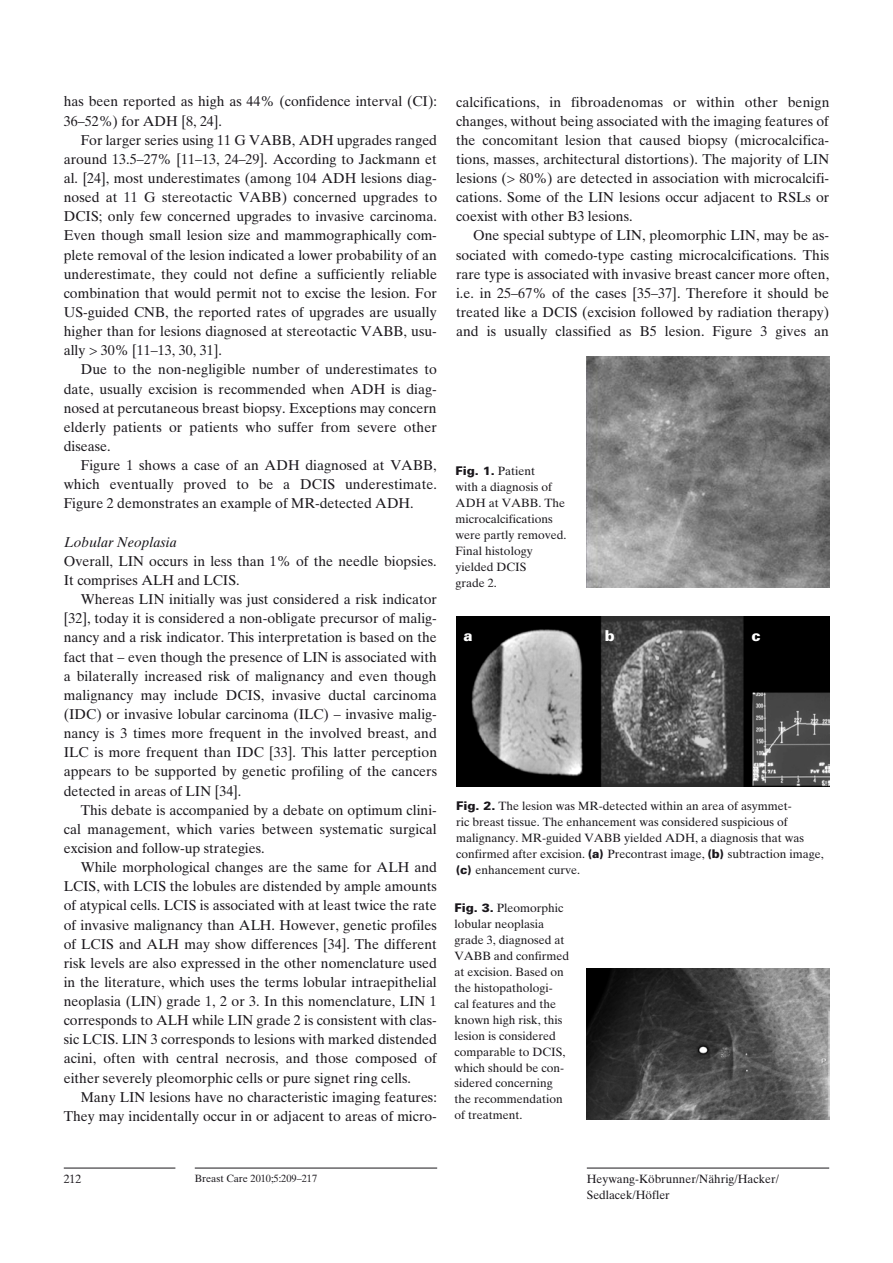
<style>
.page{position:relative;width:893px;height:1263px;background:#fff}
.page>*{position:absolute;margin:0;border:0;box-sizing:border-box;transform-origin:0 0}
.t1{font:900 15px "Univers";color:#fff}
.t2{font:14.25px/19.2px "Times Ten";color:#1a171c;text-align:justify}
.t3{font:italic 14.25px "Times Ten";color:#1a171c}
.t4{font:12px/15.9px "Times Ten";color:#1a171c}
.t5{font:10.5px "Times Ten";color:#1a171c}
.s1{font-family:"Univers";font-weight:900}
</style>
<div class="page">
<hr style="left:64px;top:1168px;width:111px;height:1px;background:#1a171c">
<hr style="left:195px;top:1168px;width:242px;height:1px;background:#1a171c">
<hr style="left:587px;top:1168px;width:242px;height:1px;background:#1a171c">
<img style="left:586px;top:357px;width:243px;height:230px">
<img style="left:587px;top:968px;width:242px;height:151px">
<img style="left:456px;top:617px;width:373px;height:170px">
<p class="t2" style="left:64px;top:92px;width:375px">has been reported as high as 44% (confidence interval (CI):<br>36–52%) for ADH [8, 24].</p>
<p class="t2" style="left:64px;top:130px;width:375px;text-indent:17px">For larger series using 11 G VABB, ADH upgrades ranged around 13.5–27% [11–13, 24–29]. According to Jackmann et al. [24], most underestimates (among 104 ADH lesions diag&shy;nosed at 11 G stereotactic VABB) concerned upgrades to DCIS; only few concerned upgrades to invasive carcinoma.<br>Even though small lesion size and mammographically com&shy;plete removal of the lesion indicated a lower probability of an underestimate, they could not define a sufficiently reliable combination that would permit not to excise the lesion. For US-guided CNB, the reported rates of upgrades are usually higher than for lesions diagnosed at stereotactic VABB, usu&shy;ally &gt; 30% [11–13, 30, 31].</p>
<p class="t2" style="left:64px;top:360px;width:375px;text-indent:17px">Due to the non-negligible number of underestimates to date, usually excision is recommended when ADH is diag&shy;nosed at percutaneous breast biopsy. Exceptions may concern elderly patients or patients who suffer from severe other disease.</p>
<p class="t2" style="left:64px;top:456px;width:375px;text-indent:17px">Figure 1 shows a case of an ADH diagnosed at VABB, which eventually proved to be a DCIS underestimate.<br>Figure 2 demonstrates an example of MR-detected ADH.</p>
<p class="t3" style="left:64px;top:533px;width:114px">Lobular Neoplasia</p>
<p class="t2" style="left:64px;top:551px;width:374px">Overall, LIN occurs in less than 1% of the needle biopsies.<br>It comprises ALH and LCIS.</p>
<p class="t2" style="left:64px;top:590px;width:375px;text-indent:17px">Whereas LIN initially was just considered a risk indicator [32], today it is considered a non-obligate precursor of malig&shy;nancy and a risk indicator. This interpretation is based on the fact that – even though the presence of LIN is associated with a bilaterally increased risk of malignancy and even though malignancy may include DCIS, invasive ductal carcinoma (IDC) or invasive lobular carcinoma (ILC) – invasive malig&shy;nancy is 3 times more frequent in the involved breast, and ILC is more frequent than IDC [33]. This latter perception appears to be supported by genetic profiling of the cancers detected in areas of LIN [34].</p>
<p class="t2" style="left:64px;top:800px;width:375px;text-indent:17px">This debate is accompanied by a debate on optimum clini&shy;cal management, which varies between systematic surgical excision and follow-up strategies.</p>
<p class="t2" style="left:64px;top:857px;width:375px;text-indent:17px">While morphological changes are the same for ALH and LCIS, with LCIS the lobules are distended by ample amounts of atypical cells. LCIS is associated with at least twice the rate of invasive malignancy than ALH. However, genetic profiles of LCIS and ALH may show differences [34]. The different risk levels are also expressed in the other nomenclature used in the literature, which uses the terms lobular intraepithelial neoplasia (LIN) grade 1, 2 or 3. In this nomenclature, LIN 1 corresponds to ALH while LIN grade 2 is consistent with clas&shy;sic LCIS. LIN 3 corresponds to lesions with marked distended acini, often with central necrosis, and those composed of either severely pleomorphic cells or pure signet ring cells.</p>
<p class="t2" style="left:64px;top:1087px;width:375px;text-align:right">Many LIN lesions have no characteristic imaging features:<br>They may incidentally occur in or adjacent to areas of micro-</p>
<p class="t2" style="left:456px;top:92px;width:375px">calcifications, in fibroadenomas or within other benign changes, without being associated with the imaging features of the concomitant lesion that caused biopsy (microcalcifica&shy;tions, masses, architectural distortions). The majority of LIN lesions (&gt; 80%) are detected in association with microcalcifi&shy;cations. Some of the LIN lesions occur adjacent to RSLs or coexist with other B3 lesions.</p>
<p class="t2" style="left:456px;top:226px;width:375px;text-indent:17px">One special subtype of LIN, pleomorphic LIN, may be as&shy;sociated with comedo-type casting microcalcifications. This rare type is associated with invasive breast cancer more often, i.e. in 25–67% of the cases [35–37]. Therefore it should be treated like a DCIS (excision followed by radiation therapy) and is usually classified as B5 lesion. Figure 3 gives an</p>
<p class="t4" style="left:456px;top:463px;width:113px"><span class="s1">Fig. 1.</span> Patient<br>with a diagnosis of<br>ADH at VABB. The microcalcifications were partly removed.<br>Final histology yielded DCIS<br>grade 2.</p>
<p class="t1" style="left:463px;top:626px;width:11px">a</p>
<p class="t1" style="left:605px;top:626px;width:12px">b</p>
<p class="t1" style="left:752px;top:626px;width:11px">c</p>
<p class="t4" style="left:456px;top:798px;width:369px"><span class="s1">Fig. 2.</span> The lesion was MR-detected within an area of asymmet-<br>ric breast tissue. The enhancement was considered suspicious of malignancy. MR-guided VABB yielded ADH, a diagnosis that was confirmed after excision. <span class="s1">(a)</span> Precontrast image, <span class="s1">(b)</span> subtraction image, <span class="s1">(c)</span> enhancement curve.</p>
<p class="t4" style="left:454px;top:900px;width:116px"><span class="s1">Fig. 3.</span> Pleomorphic lobular neoplasia grade 3, diagnosed at<br>VABB and confirmed at excision. Based on the histopathologi&shy;cal features and the known high risk, this lesion is considered comparable to DCIS, which should be con&shy;sidered concerning the recommendation of treatment.</p>
<p class="t4" style="left:64px;top:1171px;width:19px">212</p>
<p class="t5" style="left:195px;top:1172px;width:124px">Breast Care 2010;5:209–217</p>
<p class="t4" style="left:587px;top:1171px;width:194px">Heywang-Köbrunner/Nährig/Hacker/<br>Sedlacek/Höfler</p>
</div>
